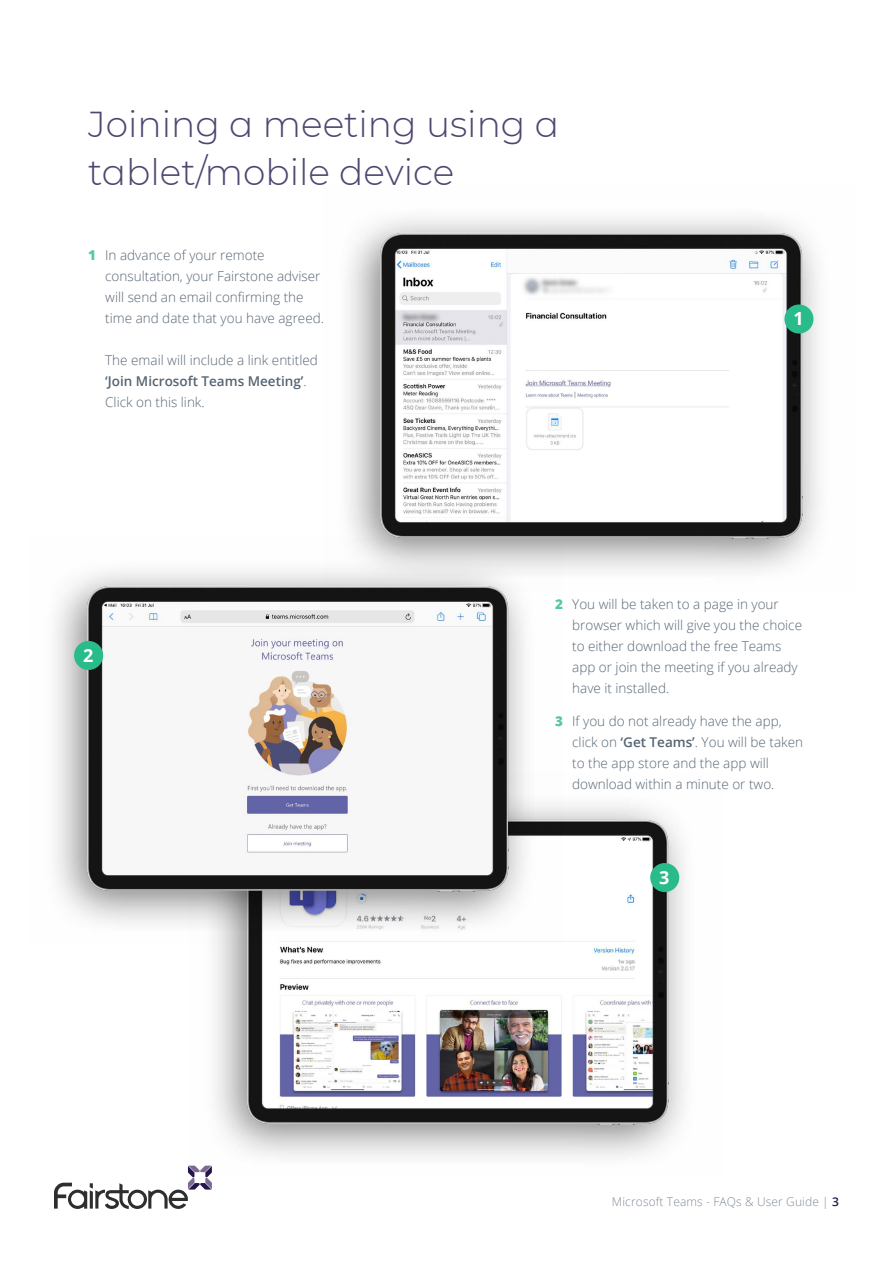
<style>
.page{position:relative;width:893px;height:1263px;background:#fff}
.page>*{position:absolute;margin:0;border:0;box-sizing:border-box;transform-origin:0 0}
.t1{font:300 36px/48px "Montserrat";color:#504570}
.t2{font:700 18px "Open Sans";color:#fff}
.t3{font:300 13.5px/21px "Open Sans";color:#566573}
.t4{font:300 12px "Open Sans";letter-spacing:.01em;color:#818b96}
.s1{font-weight:800;color:#54c9a1}
.s2{font-weight:600}
.s3{font-weight:600;color:#24174c}
</style>
<div class="page">
<svg style="left:54px;top:1165px;width:158px;height:44px"></svg>
<img style="left:348px;top:218px;width:471px;height:353px">
<img style="left:189px;top:805px;width:496px;height:373px">
<img style="left:55px;top:538px;width:507px;height:406px">
<div style="left:784px;top:304px;width:29px;height:30px;background:#29bb89;border-radius:50%"></div>
<div style="left:74px;top:641px;width:29px;height:29px;background:#29bb89;border-radius:50%"></div>
<div style="left:650px;top:863px;width:29px;height:29px;background:#29bb89;border-radius:50%"></div>
<h1 class="t1" style="left:88px;top:99px;width:472px">Joining a meeting using a tablet/mobile device</h1>
<p class="t3" style="left:105px;top:244px;width:220px;text-indent:-17px"><span class="s1">1</span> In advance of your remote consultation, your Fairstone adviser will send an email confirming the time and date that you have agreed.</p>
<p class="t3" style="left:105px;top:349px;width:214px">The email will include a link entitled <span class="s2">‘Join Microsoft Teams Meeting’</span>.<br>Click on this link.</p>
<h2 class="t2" style="left:793px;top:306px;width:12px">1</h2>
<h2 class="t2" style="left:83px;top:643px;width:12px">2</h2>
<p class="t3" style="left:572px;top:593px;width:231px;text-indent:-17px"><span class="s1">2</span> You will be taken to a page in your browser which will give you the choice to either download the free Teams app or join the meeting if you already have it installed.</p>
<p class="t3" style="left:572px;top:710px;width:232px;text-indent:-17px"><span class="s1">3</span> If you do not already have the app, click on <span class="s2">‘Get Teams’</span>. You will be taken to the app store and the app will download within a minute or two.</p>
<h2 class="t2" style="left:659px;top:865px;width:12px">3</h2>
<p class="t4" style="left:612px;top:1194px;width:229px">Microsoft Teams - FAQs &amp; User Guide | <span class="s3">3</span></p>
</div>
